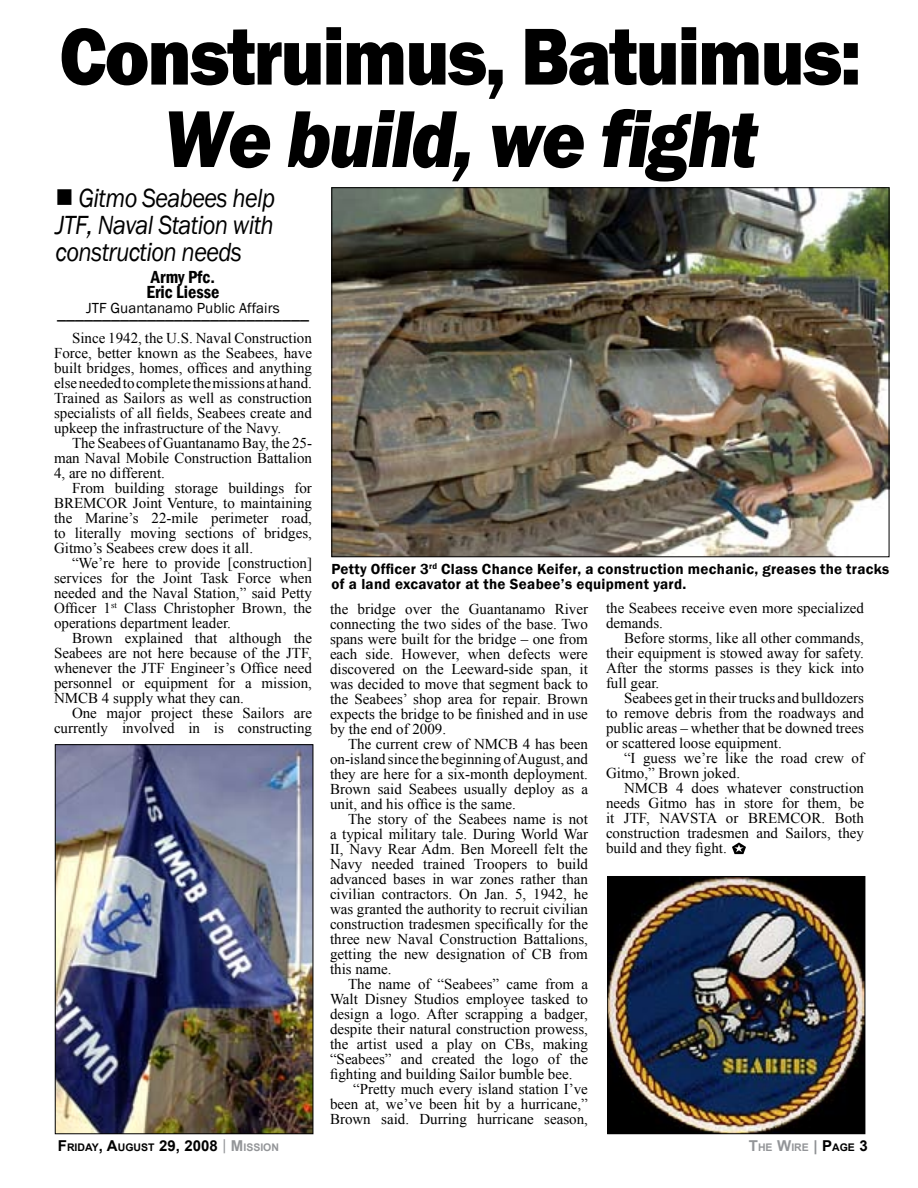
<style>
.page{position:relative;width:918px;height:1188px;background:#fff}
.page>*{position:absolute;margin:0;border:0;box-sizing:border-box;transform-origin:0 0}
.t1{font:800 83.4px "Franklin Gothic";letter-spacing:-.025em;color:#000;scale:.9 1}
.t2{font:italic 800 83.4px "Franklin Gothic";letter-spacing:-.025em;color:#000;scale:.9 1}
.t3{font:italic 27px/27px "Franklin Gothic";letter-spacing:-.025em;color:#000;text-align:justify;scale:.9 1}
.t4{font:18px "Franklin Gothic";color:#000}
.t5{font:600 condensed 18px/15px "Franklin Gothic";color:#000}
.t6{font:15px/15px "Times New Roman";color:#000;text-align:justify}
.t7{font:600 15px/15px "Franklin Gothic";letter-spacing:.02em;color:#000}
.t8{font:700 15px "Arial";color:#000}
.t9{font:15px "Franklin Gothic";color:#000}
.t10{font:700 10.5px "Arial";color:#939598}
.s1{font-size:10.5px}
.s2{font-weight:400;color:#939598}
.s3{color:#939598}
.s4{font-size:10.5px;color:#939598}
.s5{font-size:15px}
.s6{font-size:15px;color:#8f9194}
.s7{font-size:15px;color:#000}
.s8{color:#000}
</style>
<div class="page">
<img style="left:609px;top:878px;width:254px;height:254px">
<div style="left:607px;top:876px;width:258px;height:258px;border:1px solid #000"></div>
<img style="left:57px;top:746px;width:254px;height:386px">
<div style="left:55px;top:744px;width:258px;height:390px;border:1px solid #000"></div>
<img style="left:333px;top:189px;width:554px;height:366px">
<svg style="left:732px;top:842px;width:14px;height:12px"></svg>
<h1 class="t1" style="left:60px;top:3px;width:892px">Construimus, Batuimus:</h1>
<h1 class="t2" style="left:164px;top:85px;width:661px">We build, we fight</h1>
<h2 class="t3" style="left:55px;top:185px;width:246px">■ Gitmo Seabees help JTF, Naval Station with construction needs</h2>
<p class="t5" style="left:147px;top:269px;width:74px">Army Pfc.<br>Eric Liesse</p>
<p class="t9" style="left:86px;top:299px;width:195px">JTF Guantanamo Public Affairs</p>
<p class="t4" style="left:57px;top:302px;width:253px">____________________________</p>
<p class="t6" style="left:54px;top:330px;width:260px;text-indent:18px">Since 1942, the U.S. Naval Construction Force, better known as the Seabees, have built bridges, homes, offices and anything else needed to complete the missions at hand.<br>Trained as Sailors as well as construction specialists of all fields, Seabees create and upkeep the infrastructure of the Navy.</p>
<p class="t6" style="left:54px;top:435px;width:260px;text-indent:18px">The Seabees of Guantanamo Bay, the 25- man Naval Mobile Construction Battalion 4, are no different.</p>
<p class="t6" style="left:54px;top:480px;width:260px;text-indent:18px">From building storage buildings for BREMCOR Joint Venture, to maintaining the Marine’s 22-mile perimeter road, to literally moving sections of bridges, Gitmo’s Seabees crew does it all.</p>
<p class="t6" style="left:54px;top:555px;width:260px;text-indent:18px">“We’re here to provide [construction] services for the Joint Task Force when needed and the Naval Station,” said Petty Officer 1<sup>st</sup> Class Christopher Brown, the operations department leader.</p>
<p class="t6" style="left:54px;top:630px;width:260px;text-indent:18px">Brown explained that although the Seabees are not here because of the JTF, whenever the JTF Engineer’s Office need personnel or equipment for a mission, NMCB 4 supply what they can.</p>
<p class="t6" style="left:54px;top:705px;width:260px;text-align:right">One major project these Sailors are currently involved in is constructing</p>
<p class="t7" style="left:331px;top:561px;width:559px">Petty Officer 3<sup>rd</sup> Class Chance Keifer, a construction mechanic, greases the tracks of a land excavator at the Seabee’s equipment yard.</p>
<p class="t6" style="left:330px;top:601px;width:260px">the bridge over the Guantanamo River connecting the two sides of the base. Two spans were built for the bridge – one from each side. However, when defects were discovered on the Leeward-side span, it was decided to move that segment back to the Seabees’ shop area for repair. Brown expects the bridge to be finished and in use by the end of 2009.</p>
<p class="t6" style="left:330px;top:736px;width:260px;text-indent:18px">The current crew of NMCB 4 has been on-island since the beginning of August, and they are here for a six-month deployment.<br>Brown said Seabees usually deploy as a unit, and his office is the same.</p>
<p class="t6" style="left:330px;top:811px;width:260px;text-indent:18px">The story of the Seabees name is not a typical military tale. During World War II, Navy Rear Adm. Ben Moreell felt the Navy needed trained Troopers to build advanced bases in war zones rather than civilian contractors. On Jan. 5, 1942, he was granted the authority to recruit civilian construction tradesmen specifically for the three new Naval Construction Battalions, getting the new designation of CB from this name.</p>
<p class="t6" style="left:330px;top:976px;width:260px;text-indent:18px">The name of “Seabees” came from a Walt Disney Studios employee tasked to design a logo. After scrapping a badger, despite their natural construction prowess, the artist used a play on CBs, making “Seabees” and created the logo of the fighting and building Sailor bumble bee.</p>
<p class="t6" style="left:330px;top:1081px;width:259px;text-indent:23px">“Pretty much every island station I’ve been at, we’ve been hit by a hurricane,” Brown said. Durring hurricane season,</p>
<p class="t6" style="left:606px;top:601px;width:260px">the Seabees receive even more specialized demands.</p>
<p class="t6" style="left:606px;top:631px;width:260px;text-indent:18px">Before storms, like all other commands, their equipment is stowed away for safety.<br>After the storms passes is they kick into full gear.</p>
<p class="t6" style="left:606px;top:691px;width:260px;text-indent:18px">Seabees get in their trucks and bulldozers to remove debris from the roadways and public areas – whether that be downed trees or scattered loose equipment.</p>
<p class="t6" style="left:606px;top:751px;width:260px;text-indent:18px">“I guess we’re like the road crew of<br>Gitmo,” Brown joked.</p>
<p class="t6" style="left:606px;top:781px;width:260px;text-indent:18px">NMCB 4 does whatever construction needs Gitmo has in store for them, be it JTF, NAVSTA or BREMCOR. Both construction tradesmen and Sailors, they build and they fight.</p>
<p class="t8" style="left:58px;top:1136px;width:223px">F<span class="s1">RIDAY</span>, A<span class="s1">UGUST</span> 29, 2008 <span class="s2">|</span> <span class="s3">M</span><span class="s4">ISSION</span></p>
<p class="t10" style="left:749px;top:1140px;width:121px"><span class="s5">T</span>HE <span class="s5">W</span>IRE <span class="s6">|</span> <span class="s7">P</span><span class="s8">AGE</span> <span class="s7">3</span></p>
</div>
